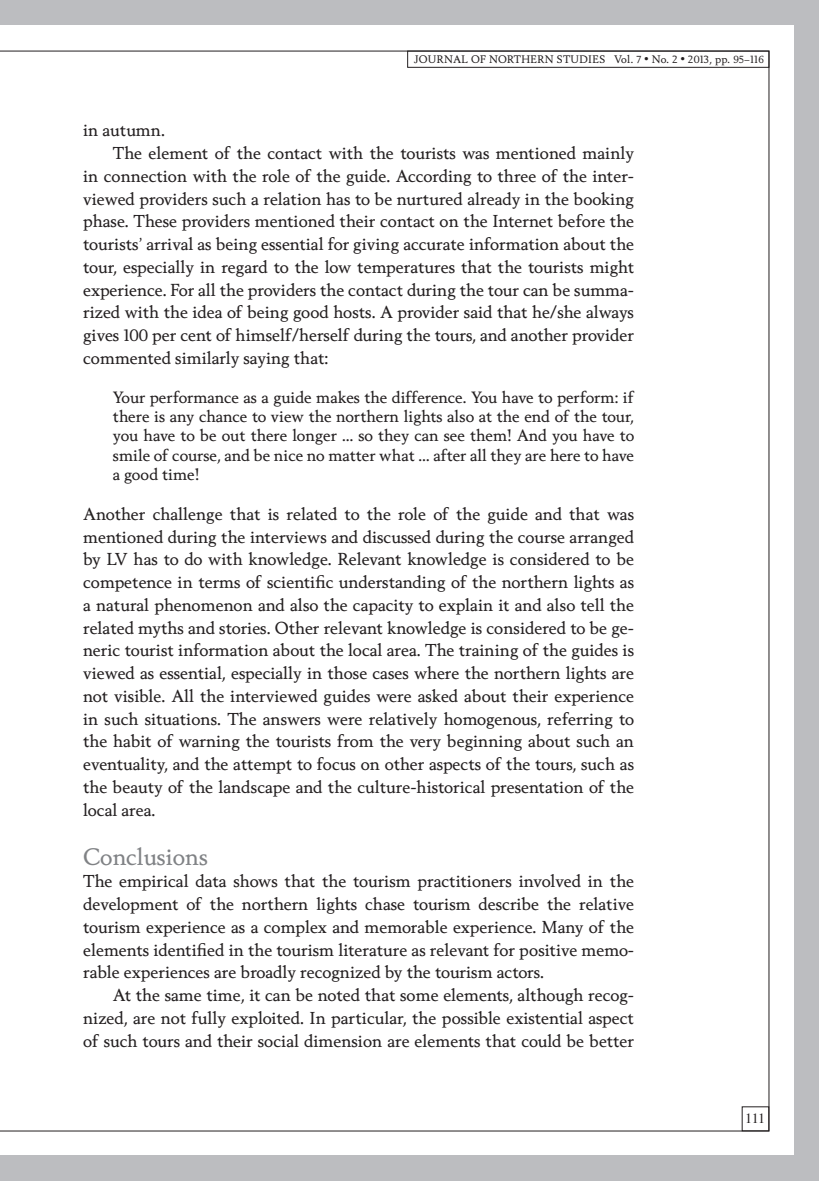
<style>
.page{position:relative;width:819px;height:1181px;background:#fff}
.page>*{position:absolute;margin:0;border:0;box-sizing:border-box;transform-origin:0 0}
.t1{font:22.75px "Berling Nova Text";color:#808285}
.t2{font:16.62px/22.8px "Berling Nova Text";color:#231f20;text-align:justify}
.t3{font:15.75px/19.2px "Berling Nova Text";color:#231f20;text-align:justify}
.t4{font:14px "Times";color:#231f20}
.t5{font:10.5px "Berling Nova Text";letter-spacing:.03em;color:#231f20}
</style>
<div class="page">
<div style="left:794px;top:0;width:25px;height:1181px;background:#bcbdc0"></div>
<div style="left:0;top:0;width:819px;height:25px;background:#bcbdc0"></div>
<div style="left:0;top:1155px;width:819px;height:26px;background:#bcbdc0"></div>
<div style="left:407px;top:51px;width:362px;height:17px;border:1px solid #231f20"></div>
<p class="t5" style="left:414px;top:53px;width:351px">journal of northern studies Vol. 7 <sup>•</sup> No. 2 <sup>•</sup> 2013, pp. 95–116</p>
<p class="t2" style="left:83px;top:119px;width:83px">in autumn.</p>
<p class="t2" style="left:113px;top:141px;width:522px">The element of the contact with the tourists was mentioned mainly</p>
<p class="t2" style="left:83px;top:164px;width:552px">in connection with the role of the guide. According to three of the inter-</p>
<p class="t2" style="left:83px;top:187px;width:552px">viewed providers such a relation has to be nurtured already in the booking</p>
<p class="t2" style="left:83px;top:209px;width:552px">phase. These providers mentioned their contact on the Internet before the</p>
<p class="t2" style="left:83px;top:232px;width:552px">tourists’ arrival as being essential for giving accurate information about the</p>
<p class="t2" style="left:83px;top:255px;width:552px">tour, especially in regard to the low temperatures that the tourists might</p>
<p class="t2" style="left:83px;top:278px;width:552px">experience. For all the providers the contact during the tour can be summa-</p>
<p class="t2" style="left:83px;top:300px;width:552px">rized with the idea of being good hosts. A provider said that he/she always</p>
<p class="t2" style="left:83px;top:323px;width:552px">gives 100 per cent of himself/herself during the tours, and another provider</p>
<p class="t2" style="left:83px;top:346px;width:247px">commented similarly saying that:</p>
<p class="t3" style="left:113px;top:387px;width:522px">Your performance as a guide makes the difference. You have to perform: if there is any chance to view the northern lights also at the end of the tour, you have to be out there longer … so they can see them! And you have to smile of course, and be nice no matter what … after all they are here to have a good time!</p>
<p class="t2" style="left:83px;top:502px;width:552px">Another challenge that is related to the role of the guide and that was mentioned during the interviews and discussed during the course arranged by LV has to do with knowledge. Relevant knowledge is considered to be competence in terms of scientific understanding of the northern lights as a natural phenomenon and also the capacity to explain it and also tell the related myths and stories. Other relevant knowledge is considered to be ge&shy;neric tourist information about the local area. The training of the guides is viewed as essential, especially in those cases where the northern lights are not visible. All the interviewed guides were asked about their experience in such situations. The answers were relatively homogenous, referring to the habit of warning the tourists from the very beginning about such an eventuality, and the attempt to focus on other aspects of the tours, such as the beauty of the landscape and the culture-historical presentation of the local area.</p>
<h1 class="t1" style="left:83px;top:842px;width:126px">Conclusions</h1>
<p class="t2" style="left:83px;top:869px;width:552px">The empirical data shows that the tourism practitioners involved in the development of the northern lights chase tourism describe the relative tourism experience as a complex and memorable experience. Many of the elements identified in the tourism literature as relevant for positive memo&shy;rable experiences are broadly recognized by the tourism actors.</p>
<p class="t2" style="left:83px;top:983px;width:552px;text-indent:30px">At the same time, it can be noted that some elements, although recog&shy;nized, are not fully exploited. In particular, the possible existential aspect of such tours and their social dimension are elements that could be better</p>
<p class="t4" style="left:745px;top:1105px;width:21px">111</p>
</div>
